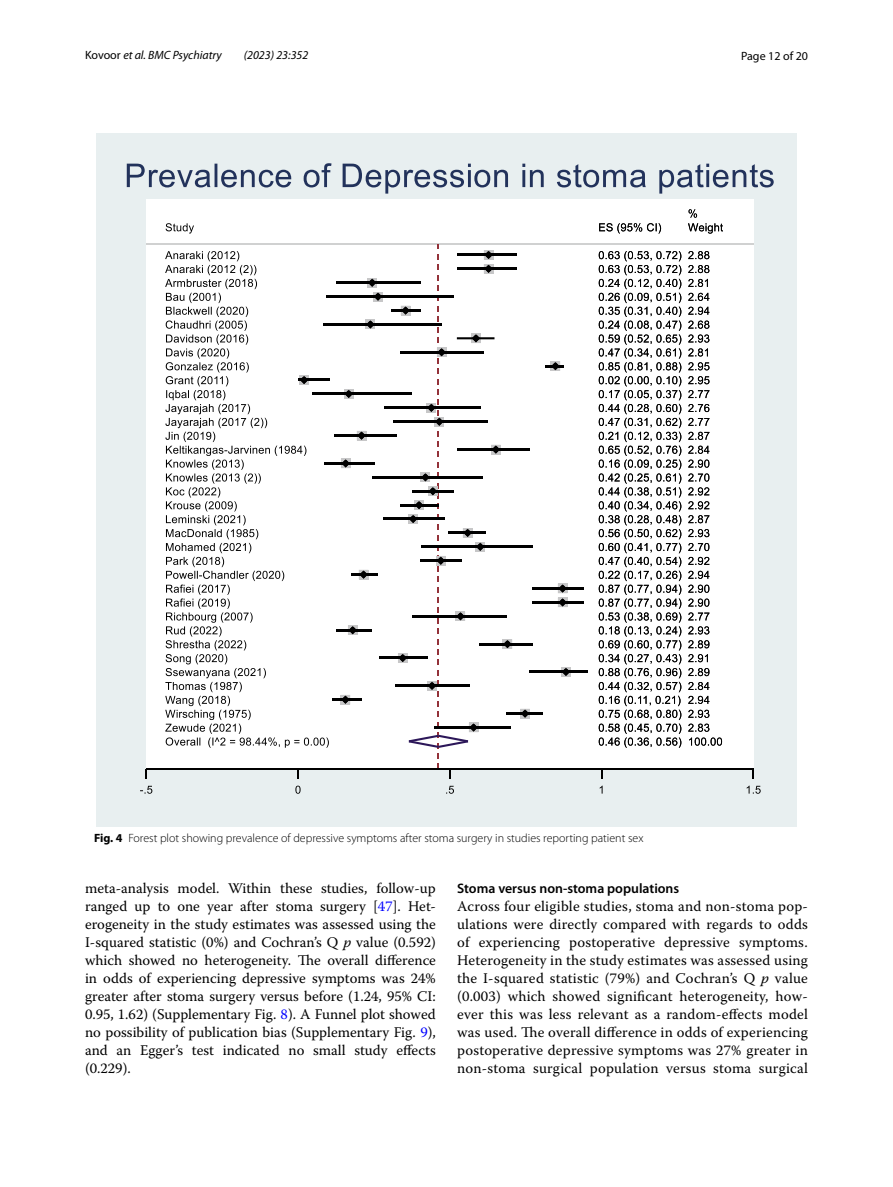
<style>
.page{position:relative;width:893px;height:1187px;background:#fff}
.page>*{position:absolute;margin:0;border:0;box-sizing:border-box;transform-origin:0 0}
.t1{font:14.7px/18px "Warnock Pro";letter-spacing:.01em;color:#000;text-align:justify}
.t2{font:600 13.8px "Myriad Pro";color:#000}
.t3{font:300 12px "Myriad Pro";color:#000}
.t4{font:italic 12px "Myriad Pro";color:#000}
.t5{font:12px "Myriad Pro";color:#000}
.s1{font-style:normal}
.s2{font-weight:700}
.s3{color:#00f}
.s4{font-style:italic}
</style>
<div class="page">
<div style="left:96px;top:133px;width:701px;height:693px;background:#e8eff0"></div>
<svg style="left:146px;top:199px;width:607px;height:569px"></svg>
<hr style="left:146px;top:244px;width:607px;height:1px;background:#d0d1d1">
<hr style="left:458px;top:268px;width:59px;height:2px;background:#000">
<hr style="left:336px;top:629px;width:36px;height:2px;background:#000">
<hr style="left:323px;top:323px;width:118px;height:2px;background:#000">
<hr style="left:506px;top:712px;width:36px;height:2px;background:#000">
<hr style="left:393px;top:420px;width:94px;height:2px;background:#000">
<hr style="left:529px;top:670px;width:59px;height:2px;background:#000">
<hr style="left:336px;top:281px;width:84px;height:3px;background:#000">
<hr style="left:351px;top:573px;width:26px;height:2px;background:#000">
<hr style="left:457px;top:448px;width:73px;height:2px;background:#000">
<hr style="left:324px;top:462px;width:51px;height:2px;background:#000">
<hr style="left:334px;top:434px;width:63px;height:2px;background:#000">
<hr style="left:421px;top:545px;width:112px;height:2px;background:#000">
<hr style="left:532px;top:587px;width:51px;height:2px;background:#000">
<hr style="left:380px;top:657px;width:48px;height:2px;background:#000">
<hr style="left:312px;top:393px;width:100px;height:2px;background:#000">
<hr style="left:373px;top:476px;width:110px;height:2px;background:#000">
<hr style="left:532px;top:601px;width:51px;height:2px;background:#000">
<hr style="left:385px;top:407px;width:96px;height:2px;background:#000">
<hr style="left:391px;top:309px;width:29px;height:2px;background:#000">
<hr style="left:298px;top:379px;width:32px;height:2px;background:#000">
<hr style="left:479px;top:643px;width:53px;height:2px;background:#000">
<hr style="left:332px;top:698px;width:30px;height:2px;background:#000">
<hr style="left:384px;top:518px;width:61px;height:2px;background:#000">
<hr style="left:395px;top:684px;width:75px;height:2px;background:#000">
<hr style="left:326px;top:295px;width:128px;height:2px;background:#000">
<hr style="left:458px;top:254px;width:59px;height:2px;background:#000">
<svg style="left:166px;top:223px;width:28px;height:10px"></svg>
<svg style="left:599px;top:223px;width:62px;height:10px"></svg>
<svg style="left:599px;top:251px;width:82px;height:496px"></svg>
<svg style="left:689px;top:737px;width:33px;height:8px"></svg>
<svg style="left:688px;top:529px;width:21px;height:8px"></svg>
<svg style="left:688px;top:265px;width:21px;height:8px"></svg>
<svg style="left:688px;top:626px;width:21px;height:8px"></svg>
<svg style="left:688px;top:612px;width:21px;height:8px"></svg>
<svg style="left:688px;top:418px;width:21px;height:8px"></svg>
<svg style="left:688px;top:668px;width:21px;height:8px"></svg>
<svg style="left:688px;top:723px;width:21px;height:8px"></svg>
<svg style="left:688px;top:279px;width:20px;height:8px"></svg>
<svg style="left:688px;top:432px;width:21px;height:35px"></svg>
<svg style="left:688px;top:543px;width:21px;height:8px"></svg>
<svg style="left:688px;top:557px;width:21px;height:35px"></svg>
<svg style="left:688px;top:654px;width:20px;height:8px"></svg>
<svg style="left:688px;top:390px;width:21px;height:8px"></svg>
<svg style="left:688px;top:473px;width:21px;height:8px"></svg>
<svg style="left:688px;top:487px;width:21px;height:8px"></svg>
<svg style="left:688px;top:362px;width:21px;height:8px"></svg>
<svg style="left:688px;top:598px;width:21px;height:8px"></svg>
<svg style="left:688px;top:404px;width:21px;height:8px"></svg>
<svg style="left:688px;top:376px;width:21px;height:8px"></svg>
<svg style="left:688px;top:640px;width:21px;height:8px"></svg>
<svg style="left:688px;top:348px;width:20px;height:8px"></svg>
<svg style="left:688px;top:307px;width:21px;height:35px"></svg>
<svg style="left:688px;top:501px;width:21px;height:8px"></svg>
<svg style="left:688px;top:515px;width:21px;height:8px"></svg>
<svg style="left:688px;top:682px;width:21px;height:35px"></svg>
<svg style="left:688px;top:293px;width:21px;height:8px"></svg>
<svg style="left:688px;top:251px;width:21px;height:8px"></svg>
<svg style="left:688px;top:209px;width:35px;height:24px"></svg>
<svg style="left:348px;top:625px;width:9px;height:10px"></svg>
<svg style="left:366px;top:320px;width:9px;height:9px"></svg>
<svg style="left:520px;top:708px;width:10px;height:10px"></svg>
<svg style="left:561px;top:667px;width:10px;height:9px"></svg>
<svg style="left:359px;top:569px;width:9px;height:10px"></svg>
<svg style="left:341px;top:458px;width:9px;height:10px"></svg>
<svg style="left:357px;top:431px;width:9px;height:9px"></svg>
<svg style="left:344px;top:389px;width:9px;height:9px"></svg>
<svg style="left:545px;top:361px;width:19px;height:10px"></svg>
<svg style="left:558px;top:583px;width:9px;height:24px"></svg>
<svg style="left:165px;top:251px;width:164px;height:496px"></svg>
<svg style="left:341px;top:694px;width:9px;height:10px"></svg>
<svg style="left:367px;top:278px;width:16px;height:23px"></svg>
<hr style="left:146px;top:768px;width:607px;height:1px;background:#000">
<svg style="left:140px;top:785px;width:12px;height:8px"></svg>
<svg style="left:295px;top:785px;width:6px;height:8px"></svg>
<svg style="left:398px;top:244px;width:114px;height:534px"></svg>
<svg style="left:446px;top:785px;width:8px;height:8px"></svg>
<svg style="left:600px;top:785px;width:3px;height:8px"></svg>
<svg style="left:747px;top:785px;width:14px;height:8px"></svg>
<svg style="left:297px;top:769px;width:2px;height:9px"></svg>
<svg style="left:127px;top:163px;width:647px;height:31px;background:#bdc5cf"></svg>
<p class="t4" style="left:85px;top:48px;width:138px"><span class="s1">Kovoor</span> et al. BMC Psychiatry</p>
<p class="t4" style="left:244px;top:48px;width:66px">(2023) 23:352</p>
<p class="t5" style="left:741px;top:48px;width:68px">Page 12 of 20</p>
<p class="t3" style="left:94px;top:831px;width:551px"><span class="s2">Fig. 4</span> Forest plot showing prevalence of depressive symptoms after stoma surgery in studies reporting patient sex</p>
<p class="t1" style="left:85px;top:878px;width:352px">meta-analysis model. Within these studies, follow-up ranged up to one year after stoma surgery [<span class="s3">47</span>]. Het&shy;erogeneity in the study estimates was assessed using the I-squared statistic (0%) and Cochran’s Q <span class="s4">p</span> value (0.592) which showed no heterogeneity. The overall difference in odds of experiencing depressive symptoms was 24% greater after stoma surgery versus before (1.24, 95% CI:<br>0.95, 1.62) (Supplementary Fig. <span class="s3">8</span>). A Funnel plot showed no possibility of publication bias (Supplementary Fig. <span class="s3">9</span>), and an Egger’s test indicated no small study effects (0.229).</p>
<p class="t2" style="left:457px;top:879px;width:224px">Stoma versus non‑stoma populations</p>
<p class="t1" style="left:457px;top:896px;width:352px">Across four eligible studies, stoma and non-stoma pop&shy;ulations were directly compared with regards to odds of experiencing postoperative depressive symptoms.<br>Heterogeneity in the study estimates was assessed using the I-squared statistic (79%) and Cochran’s Q <span class="s4">p</span> value (0.003) which showed significant heterogeneity, how&shy;ever this was less relevant as a random-effects model was used. The overall difference in odds of experiencing postoperative depressive symptoms was 27% greater in non-stoma surgical population versus stoma surgical</p>
</div>
